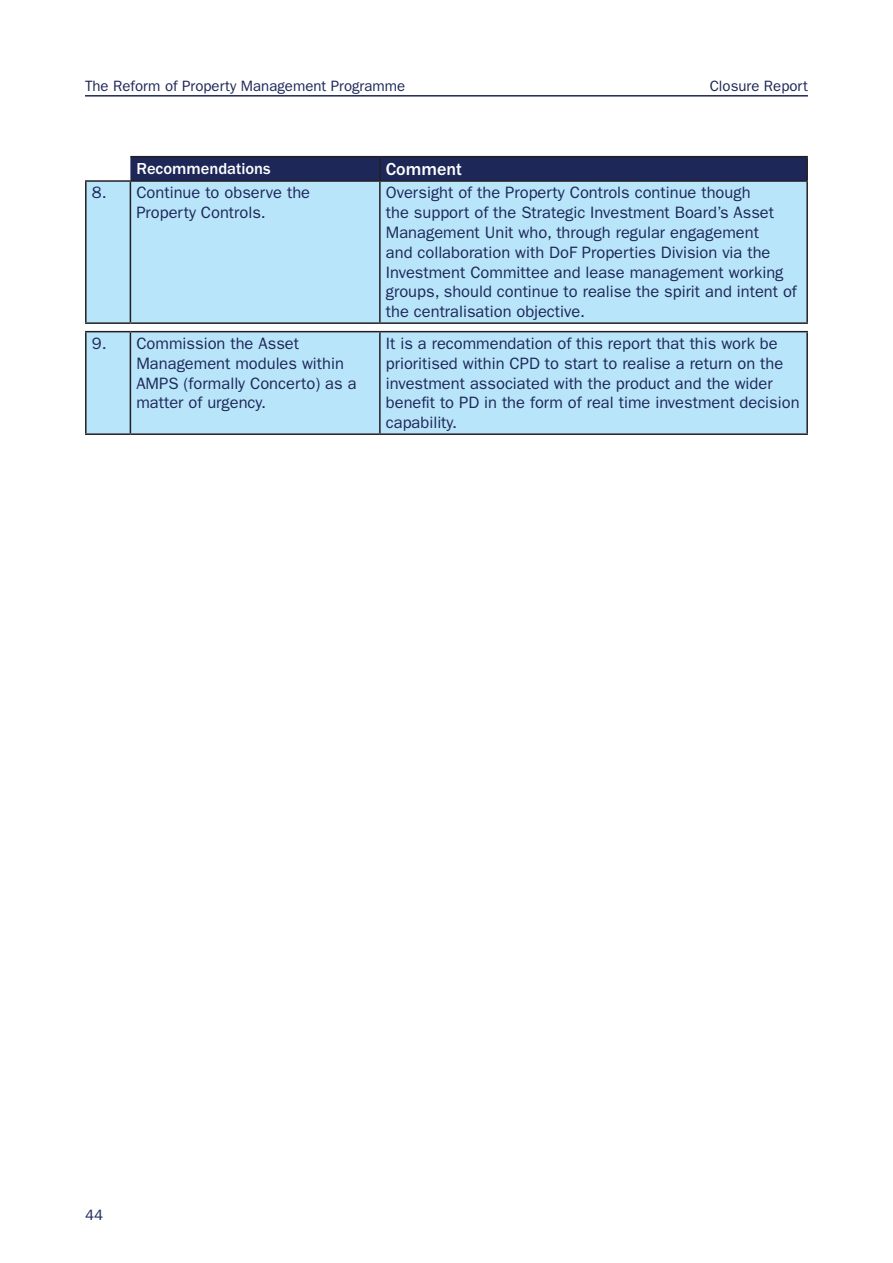
<style>
.page{position:relative;width:893px;height:1263px;background:#fff}
.page>*{position:absolute;margin:0;border:0;box-sizing:border-box;transform-origin:0 0}
.t1{font:500 18px "ITC Franklin Gothic Std";color:#fff}
.t2{font:16.5px/19.8px "ITC Franklin Gothic Std";color:#1d2758}
.t3{font:500 16.5px "ITC Franklin Gothic Std";color:#fff}
.t4{font:15px "ITC Franklin Gothic Std";color:#1d2758}
</style>
<div class="page">
<hr style="left:85px;top:95px;width:723px;height:2px;background:#1d2758">
<div style="left:130px;top:157px;width:676px;height:23px;background:#1d2758"></div>
<div style="left:87px;top:182px;width:719px;height:251px;background:#b9e5fa"></div>
<svg style="left:86px;top:324px;width:721px;height:7px"></svg>
<hr style="left:130px;top:156px;width:250px;height:1px;background:#231f20">
<hr style="left:380px;top:156px;width:428px;height:1px;background:#231f20">
<hr style="left:379px;top:157px;width:2px;height:23px;background:#231f20">
<hr style="left:806px;top:157px;width:2px;height:23px;background:#231f20">
<hr style="left:85px;top:182px;width:2px;height:140px;background:#231f20">
<hr style="left:130px;top:182px;width:1px;height:140px;background:#231f20">
<hr style="left:379px;top:182px;width:2px;height:140px;background:#231f20">
<hr style="left:806px;top:182px;width:2px;height:140px;background:#231f20">
<hr style="left:85px;top:322px;width:45px;height:2px;background:#231f20">
<hr style="left:130px;top:322px;width:250px;height:2px;background:#231f20">
<hr style="left:380px;top:322px;width:428px;height:2px;background:#231f20">
<hr style="left:85px;top:331px;width:45px;height:1px;background:#231f20">
<hr style="left:85px;top:332px;width:2px;height:101px;background:#231f20">
<hr style="left:130px;top:331px;width:250px;height:1px;background:#231f20">
<hr style="left:130px;top:332px;width:1px;height:101px;background:#231f20">
<hr style="left:380px;top:331px;width:428px;height:1px;background:#231f20">
<hr style="left:379px;top:332px;width:2px;height:101px;background:#231f20">
<hr style="left:806px;top:332px;width:2px;height:101px;background:#231f20">
<hr style="left:85px;top:433px;width:45px;height:2px;background:#231f20">
<hr style="left:130px;top:433px;width:250px;height:2px;background:#231f20">
<hr style="left:380px;top:433px;width:428px;height:2px;background:#231f20">
<hr style="left:85px;top:180px;width:45px;height:2px;background:#231f20">
<hr style="left:130px;top:180px;width:250px;height:2px;background:#231f20">
<hr style="left:380px;top:180px;width:428px;height:2px;background:#231f20">
<p class="t4" style="left:85px;top:77px;width:322px">The Reform of Property Management Programme</p>
<p class="t4" style="left:710px;top:77px;width:100px">Closure Report</p>
<p class="t3" style="left:136px;top:159px;width:136px">Recommendations</p>
<p class="t1" style="left:386px;top:159px;width:78px">Comment</p>
<p class="t2" style="left:92px;top:183px;width:16px">8.</p>
<p class="t2" style="left:136px;top:183px;width:175px">Continue to observe the<br>Property Controls.</p>
<p class="t2" style="left:386px;top:183px;width:413px">Oversight of the Property Controls continue though<br>the support of the Strategic Investment Board’s Asset Management Unit who, through regular engagement<br>and collaboration with DoF Properties Division via the Investment Committee and lease management working groups, should continue to realise the spirit and intent of the centralisation objective.</p>
<p class="t2" style="left:92px;top:334px;width:16px">9.</p>
<p class="t2" style="left:136px;top:334px;width:222px">Commission the Asset<br>Management modules within<br>AMPS (formally Concerto) as a matter of urgency.</p>
<p class="t2" style="left:386px;top:334px;width:415px">It is a recommendation of this report that this work be prioritised within CPD to start to realise a return on the investment associated with the product and the wider benefit to PD in the form of real time investment decision capability.</p>
<p class="t4" style="left:85px;top:1207px;width:19px">44</p>
</div>
